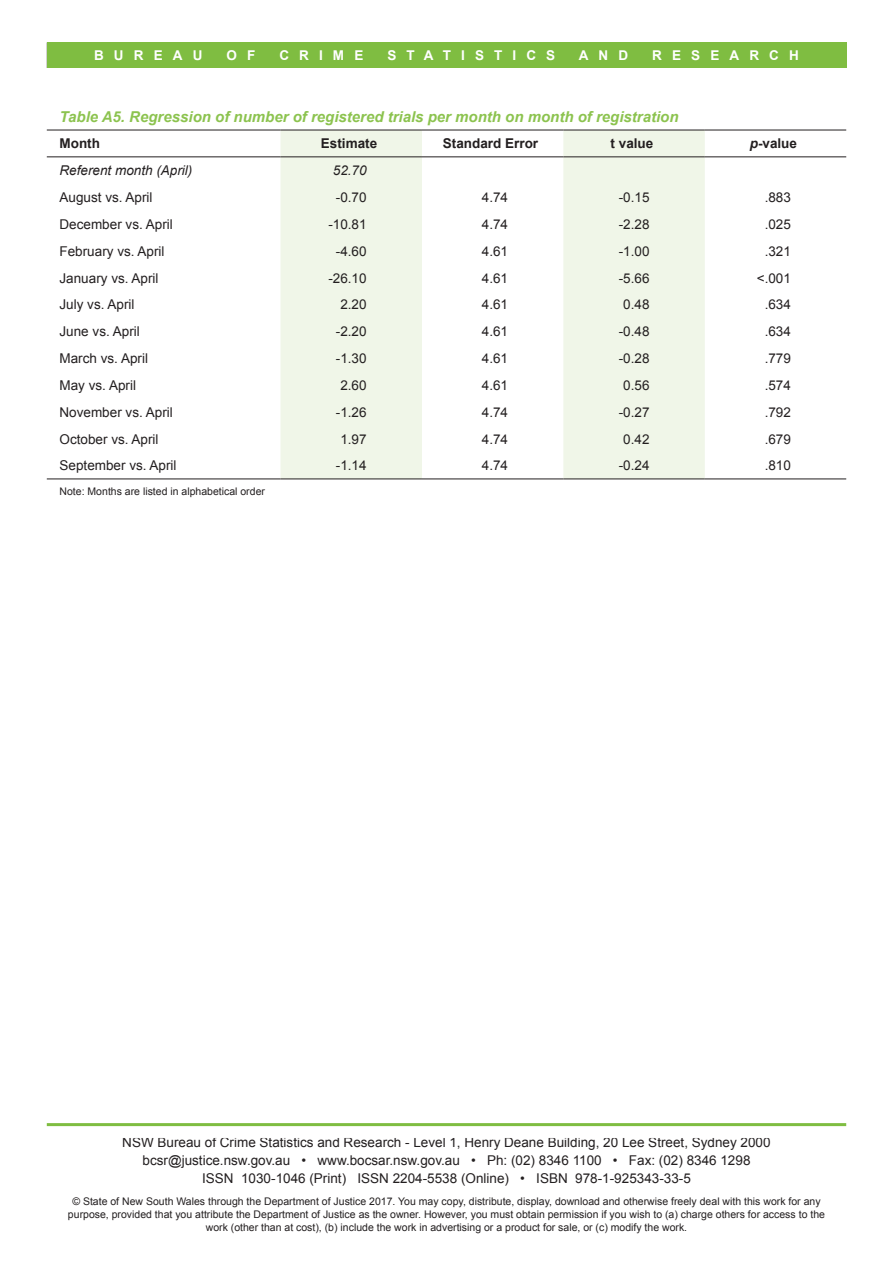
<style>
.page{position:relative;width:893px;height:1263px;background:#fff}
.page>*{position:absolute;margin:0;border:0;box-sizing:border-box;transform-origin:0 0}
.T1__Table_head1{font:italic 700 15px "Arial";color:#8cc34f}
.T3__Table_body{font:13.5px/18px "Arial";color:#231f20;text-align:center}
.T3__Table_body_right{font:13.5px "Arial";color:#231f20}
.t1{font:700 13.5px "Arial";letter-spacing:.75em;color:#fff}
.T2__Table_head2b{font:700 13.5px "Arial";color:#231f20}
.T3__Table_body-2{font:italic 13.5px "Arial";color:#231f20}
.T2__Table_head2a{font:700 13.5px "Arial";color:#231f20}
.T3__Table_body_right-2{font:italic 13.5px "Arial";color:#231f20}
.T5__Table_note{font:10.5px/13.2px "Arial";color:#231f20;text-align:center}
.s1{font-style:italic}
</style>
<div class="page">
<div style="left:47px;top:43px;width:799px;height:25px;background:#7fbd41"></div>
<hr style="left:47px;top:1123px;width:799px;height:3px;background:#7fbd41">
<svg style="left:280px;top:131px;width:425px;height:347px;fill:#f0f6e8"></svg>
<hr style="left:280px;top:130px;width:142px;height:1px;background:#231f20">
<hr style="left:422px;top:130px;width:141px;height:1px;background:#231f20">
<hr style="left:563px;top:130px;width:142px;height:1px;background:#231f20">
<hr style="left:705px;top:130px;width:141px;height:1px;background:#231f20">
<hr style="left:47px;top:130px;width:234px;height:1px;background:#231f20">
<hr style="left:47px;top:156px;width:234px;height:1px;background:#231f20">
<hr style="left:47px;top:478px;width:234px;height:1px;background:#231f20">
<hr style="left:280px;top:478px;width:142px;height:1px;background:#231f20">
<hr style="left:422px;top:478px;width:141px;height:1px;background:#231f20">
<hr style="left:563px;top:478px;width:142px;height:1px;background:#231f20">
<hr style="left:705px;top:478px;width:141px;height:1px;background:#231f20">
<hr style="left:280px;top:156px;width:142px;height:1px;background:#231f20">
<hr style="left:422px;top:156px;width:141px;height:1px;background:#231f20">
<hr style="left:563px;top:156px;width:142px;height:1px;background:#231f20">
<hr style="left:705px;top:156px;width:141px;height:1px;background:#231f20">
<p class="t1" style="left:94px;top:47px;width:110px">BUREAU</p>
<p class="t1" style="left:226px;top:47px;width:30px">O F</p>
<p class="t1" style="left:279px;top:47px;width:85px">CRIME</p>
<p class="t1" style="left:387px;top:47px;width:169px">STATISTICS</p>
<p class="t1" style="left:579px;top:47px;width:51px">AND</p>
<p class="t1" style="left:652px;top:47px;width:148px">RESEARCH</p>
<p class="T1__Table_head1" style="left:60px;top:106px;width:620px">Table A5. Regression of number of registered trials per month on month of registration</p>
<p class="T2__Table_head2a" style="left:60px;top:135px;width:42px">Month</p>
<p class="T2__Table_head2b" style="left:321px;top:135px;width:58px">Estimate</p>
<p class="T2__Table_head2b" style="left:443px;top:135px;width:97px">Standard Error</p>
<p class="T2__Table_head2b" style="left:611px;top:135px;width:44px">t value</p>
<p class="T2__Table_head2b" style="left:750px;top:135px;width:49px"><span class="s1">p</span>-value</p>
<p class="T3__Table_body-2" style="left:60px;top:162px;width:134px">Referent month (April)</p>
<p class="T3__Table_body_right-2" style="left:333px;top:162px;width:35px">52.70</p>
<p class="T3__Table_body" style="left:60px;top:188px;width:95px">August vs. April</p>
<p class="T3__Table_body_right" style="left:336px;top:188px;width:32px">-0.70</p>
<p class="T3__Table_body_right" style="left:482px;top:188px;width:28px">4.74</p>
<p class="T3__Table_body_right" style="left:619px;top:188px;width:32px">-0.15</p>
<p class="T3__Table_body_right" style="left:765px;top:188px;width:28px">.883</p>
<p class="T3__Table_body" style="left:60px;top:215px;width:115px">December vs. April</p>
<p class="T3__Table_body_right" style="left:328px;top:215px;width:40px">-10.81</p>
<p class="T3__Table_body_right" style="left:482px;top:215px;width:28px">4.74</p>
<p class="T3__Table_body_right" style="left:619px;top:215px;width:32px">-2.28</p>
<p class="T3__Table_body_right" style="left:765px;top:215px;width:28px">.025</p>
<p class="T3__Table_body" style="left:60px;top:242px;width:107px">February vs. April</p>
<p class="T3__Table_body_right" style="left:336px;top:242px;width:32px">-4.60</p>
<p class="T3__Table_body_right" style="left:482px;top:242px;width:28px">4.61</p>
<p class="T3__Table_body_right" style="left:619px;top:242px;width:32px">-1.00</p>
<p class="T3__Table_body_right" style="left:765px;top:242px;width:28px">.321</p>
<p class="T3__Table_body" style="left:60px;top:269px;width:101px">January vs. April</p>
<p class="T3__Table_body_right" style="left:328px;top:269px;width:40px">-26.10</p>
<p class="T3__Table_body_right" style="left:482px;top:269px;width:28px">4.61</p>
<p class="T3__Table_body_right" style="left:619px;top:269px;width:32px">-5.66</p>
<p class="T3__Table_body_right" style="left:757px;top:269px;width:36px">&lt;.001</p>
<p class="T3__Table_body" style="left:60px;top:296px;width:77px">July vs. April</p>
<p class="T3__Table_body_right" style="left:340px;top:296px;width:28px">2.20</p>
<p class="T3__Table_body_right" style="left:482px;top:296px;width:28px">4.61</p>
<p class="T3__Table_body_right" style="left:623px;top:296px;width:28px">0.48</p>
<p class="T3__Table_body_right" style="left:765px;top:296px;width:28px">.634</p>
<p class="T3__Table_body" style="left:60px;top:323px;width:82px">June vs. April</p>
<p class="T3__Table_body_right" style="left:336px;top:323px;width:32px">-2.20</p>
<p class="T3__Table_body_right" style="left:482px;top:323px;width:28px">4.61</p>
<p class="T3__Table_body_right" style="left:619px;top:323px;width:32px">-0.48</p>
<p class="T3__Table_body_right" style="left:765px;top:323px;width:28px">.634</p>
<p class="T3__Table_body" style="left:60px;top:349px;width:90px">March vs. April</p>
<p class="T3__Table_body_right" style="left:336px;top:349px;width:32px">-1.30</p>
<p class="T3__Table_body_right" style="left:482px;top:349px;width:28px">4.61</p>
<p class="T3__Table_body_right" style="left:619px;top:349px;width:32px">-0.28</p>
<p class="T3__Table_body_right" style="left:765px;top:349px;width:28px">.779</p>
<p class="T3__Table_body" style="left:60px;top:376px;width:78px">May vs. April</p>
<p class="T3__Table_body_right" style="left:340px;top:376px;width:28px">2.60</p>
<p class="T3__Table_body_right" style="left:482px;top:376px;width:28px">4.61</p>
<p class="T3__Table_body_right" style="left:623px;top:376px;width:28px">0.56</p>
<p class="T3__Table_body_right" style="left:765px;top:376px;width:28px">.574</p>
<p class="T3__Table_body" style="left:60px;top:403px;width:115px">November vs. April</p>
<p class="T3__Table_body_right" style="left:336px;top:403px;width:32px">-1.26</p>
<p class="T3__Table_body_right" style="left:482px;top:403px;width:28px">4.74</p>
<p class="T3__Table_body_right" style="left:619px;top:403px;width:32px">-0.27</p>
<p class="T3__Table_body_right" style="left:765px;top:403px;width:28px">.792</p>
<p class="T3__Table_body" style="left:60px;top:430px;width:101px">October vs. April</p>
<p class="T3__Table_body_right" style="left:340px;top:430px;width:28px">1.97</p>
<p class="T3__Table_body_right" style="left:482px;top:430px;width:28px">4.74</p>
<p class="T3__Table_body_right" style="left:623px;top:430px;width:28px">0.42</p>
<p class="T3__Table_body_right" style="left:765px;top:430px;width:28px">.679</p>
<p class="T3__Table_body" style="left:60px;top:457px;width:119px">September vs. April</p>
<p class="T3__Table_body_right" style="left:336px;top:457px;width:32px">-1.14</p>
<p class="T3__Table_body_right" style="left:482px;top:457px;width:28px">4.74</p>
<p class="T3__Table_body_right" style="left:619px;top:457px;width:32px">-0.24</p>
<p class="T3__Table_body_right" style="left:765px;top:457px;width:28px">.810</p>
<p class="T5__Table_note" style="left:60px;top:485px;width:207px">Note: Months are listed in alphabetical order</p>
<p class="T3__Table_body" style="left:122px;top:1134px;width:650px">NSW Bureau of Crime Statistics and Research - Level 1, Henry Deane Building, 20 Lee Street, Sydney 2000 bcsr@justice.nsw.gov.au • www.bocsar.nsw.gov.au • Ph: (02) 8346 1100 • Fax: (02) 8346 1298<br>ISSN 1030-1046 (Print) ISSN 2204-5538 (Online) • ISBN 978-1-925343-33-5</p>
<p class="T5__Table_note" style="left:68px;top:1195px;width:758px">© State of New South Wales through the Department of Justice 2017. You may copy, distribute, display, download and otherwise freely deal with this work for any purpose, provided that you attribute the Department of Justice as the owner. However, you must obtain permission if you wish to (a) charge others for access to the work (other than at cost), (b) include the work in advertising or a product for sale, or (c) modify the work.</p>
</div>
